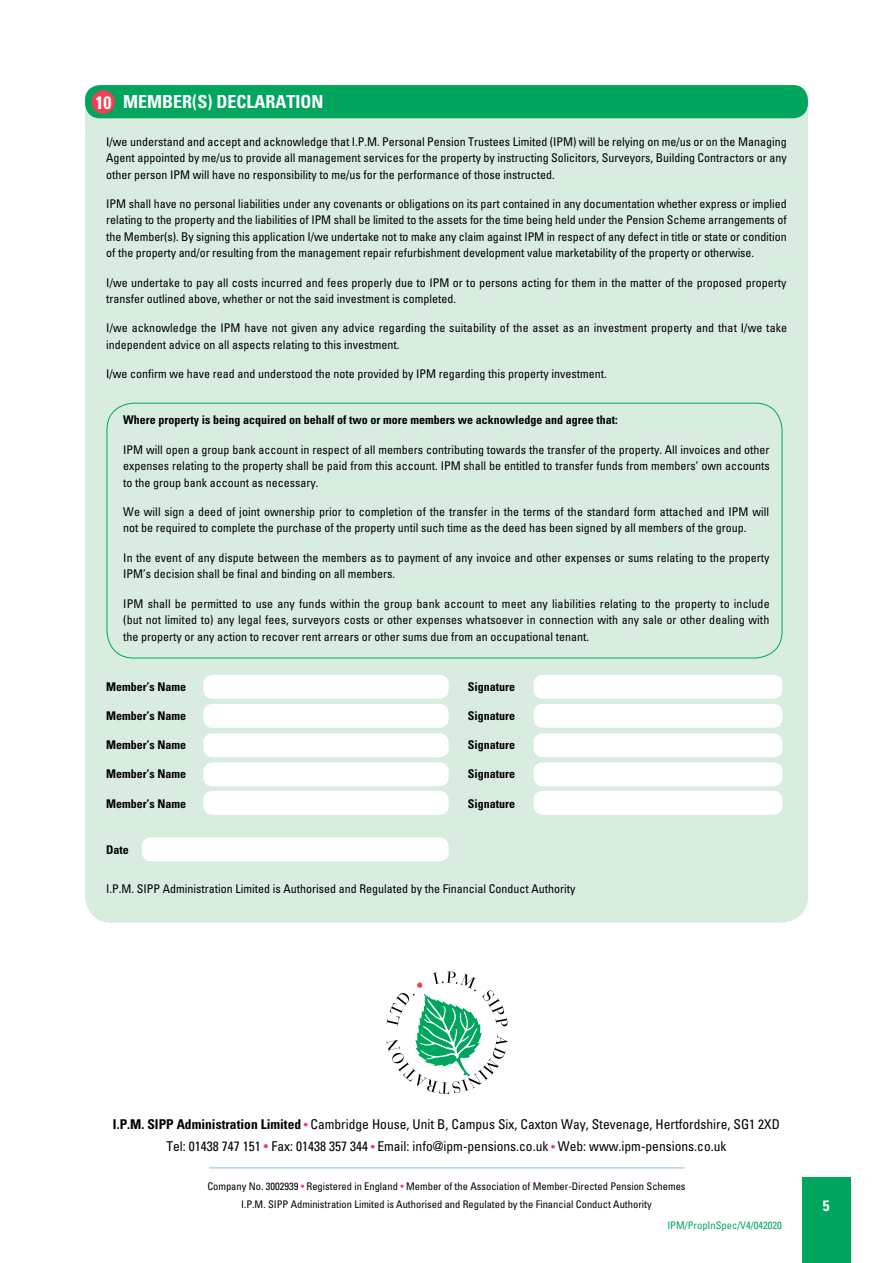
<style>
.page{position:relative;width:893px;height:1263px;background:#fff}
.page>*{position:absolute;margin:0;border:0;box-sizing:border-box;transform-origin:0 0}
.t1{font:700 condensed 18px "Univers";color:#fff}
.t2{font:700 condensed 15px "Univers";color:#fff}
.t3{font:condensed 13.5px/22.2px "Univers";color:#000;text-align:center}
.t4{font:condensed 12px/16.5px "Univers";color:#000;text-align:justify}
.t5{font:700 condensed 12px "Univers";color:#000}
.t6{font:condensed 10.5px/18px "Univers";color:#000;text-align:center}
.t7{font:condensed 10.5px "Univers";color:#00a65e}
.s1{font-weight:700}
.s2{font-size:12px;color:#ef4056}
.s3{color:#ef4056}
</style>
<div class="page">
<div style="left:802px;top:1178px;width:48px;height:85px;background:#00a65e"></div>
<div style="left:85px;top:118px;width:723px;height:805px;background:#d8ede0;border-radius:27px"></div>
<div style="left:85px;top:95px;width:723px;height:94px;background:#d8ede0"></div>
<div style="left:85px;top:85px;width:723px;height:33px;background:#00a65e;border-radius:15px"></div>
<div style="left:203px;top:675px;width:246px;height:24px;background:#fff;border-radius:9px"></div>
<div style="left:534px;top:675px;width:248px;height:24px;background:#fff;border-radius:9px"></div>
<div style="left:203px;top:704px;width:246px;height:24px;background:#fff;border-radius:9px"></div>
<div style="left:534px;top:704px;width:248px;height:24px;background:#fff;border-radius:9px"></div>
<div style="left:203px;top:733px;width:246px;height:24px;background:#fff;border-radius:9px"></div>
<div style="left:534px;top:733px;width:248px;height:24px;background:#fff;border-radius:9px"></div>
<div style="left:203px;top:762px;width:246px;height:24px;background:#fff;border-radius:9px"></div>
<div style="left:534px;top:762px;width:248px;height:24px;background:#fff;border-radius:9px"></div>
<div style="left:203px;top:791px;width:246px;height:24px;background:#fff;border-radius:9px"></div>
<div style="left:142px;top:837px;width:307px;height:24px;background:#fff;border-radius:9px"></div>
<div style="left:534px;top:791px;width:248px;height:24px;background:#fff;border-radius:9px"></div>
<div style="left:92px;top:90px;width:23px;height:24px;background:#ef4056;border-radius:50%"></div>
<svg style="left:386px;top:971px;width:122px;height:123px"></svg>
<hr style="left:209px;top:1167px;width:476px;height:1px;background:#85caa5">
<h1 class="t1" style="left:123px;top:90px;width:27px">Member</h1>
<h1 class="t1" style="left:192px;top:90px;width:35px">(s) Declaration</h1>
<p class="t4" style="left:106px;top:133px;width:682px">I/we understand and accept and acknowledge that I.P.M. Personal Pension Trustees Limited (IPM) will be relying on me/us or on the Managing Agent appointed by me/us to provide all management services for the property by instructing Solicitors, Surveyors, Building Contractors or any other person IPM will have no responsibility to me/us for the performance of those instructed.</p>
<p class="t4" style="left:106px;top:195px;width:682px">IPM shall have no personal liabilities under any covenants or obligations on its part contained in any documentation whether express or implied relating to the property and the liabilities of IPM shall be limited to the assets for the time being held under the Pension Scheme arrangements of the Member(s). By signing this application I/we undertake not to make any claim against IPM in respect of any defect in title or state or condition of the property and/or resulting from the management repair refurbishment development value marketability of the property or otherwise.</p>
<p class="t4" style="left:106px;top:274px;width:682px">I/we undertake to pay all costs incurred and fees properly due to IPM or to persons acting for them in the matter of the proposed property transfer outlined above, whether or not the said investment is completed.</p>
<p class="t4" style="left:106px;top:320px;width:682px">I/we acknowledge the IPM have not given any advice regarding the suitability of the asset as an investment property and that I/we take independent advice on all aspects relating to this investment.</p>
<p class="t4" style="left:106px;top:365px;width:502px">I/we confirm we have read and understood the note provided by IPM regarding this property investment.</p>
<p class="t5" style="left:123px;top:413px;width:496px">Where property is being acquired on behalf of two or more members we acknowledge and agree that:</p>
<p class="t4" style="left:123px;top:441px;width:648px">IPM will open a group bank account in respect of all members contributing towards the transfer of the property. All invoices and other expenses relating to the property shall be paid from this account. IPM shall be entitled to transfer funds from members’ own accounts to the group bank account as necessary.</p>
<p class="t4" style="left:123px;top:503px;width:647px">We will sign a deed of joint ownership prior to completion of the transfer in the terms of the standard form attached and IPM will not be required to complete the purchase of the property until such time as the deed has been signed by all members of the group.</p>
<p class="t4" style="left:123px;top:549px;width:648px">In the event of any dispute between the members as to payment of any invoice and other expenses or sums relating to the property<br>IPM’s decision shall be final and binding on all members.</p>
<p class="t4" style="left:123px;top:595px;width:648px">IPM shall be permitted to use any funds within the group bank account to meet any liabilities relating to the property to include (but not limited to) any legal fees, surveyors costs or other expenses whatsoever in connection with any sale or other dealing with the property or any action to recover rent arrears or other sums due from an occupational tenant.</p>
<p class="t5" style="left:106px;top:679px;width:81px">Member’s Name</p>
<p class="t5" style="left:468px;top:679px;width:49px">Signature</p>
<p class="t5" style="left:106px;top:708px;width:81px">Member’s Name</p>
<p class="t5" style="left:468px;top:708px;width:49px">Signature</p>
<p class="t5" style="left:106px;top:737px;width:81px">Member’s Name</p>
<p class="t5" style="left:468px;top:737px;width:49px">Signature</p>
<p class="t5" style="left:106px;top:767px;width:81px">Member’s Name</p>
<p class="t5" style="left:468px;top:767px;width:49px">Signature</p>
<p class="t5" style="left:106px;top:796px;width:81px">Member’s Name</p>
<p class="t5" style="left:468px;top:796px;width:49px">Signature</p>
<p class="t5" style="left:106px;top:842px;width:24px">Date</p>
<p class="t4" style="left:106px;top:880px;width:471px">I.P.M. SIPP Administration Limited is Authorised and Regulated by the Financial Conduct Authority</p>
<h1 class="t1" style="left:95px;top:92px;width:17px">10</h1>
<p class="t3" style="left:113px;top:1112px;width:668px"><span class="s1">I.P.M. SIPP Administration Limited</span> <span class="s2">•</span> Cambridge House, Unit B, Campus Six, Caxton Way, Stevenage, Hertfordshire, SG1 2XD<br>Tel: 01438 747 151 <span class="s3">•</span> Fax: 01438 357 344 <span class="s2">•</span> Email: info@ipm-pensions.co.uk <span class="s2">•</span> Web: www.ipm-pensions.co.uk</p>
<p class="t6" style="left:207px;top:1176px;width:480px">Company No. 3002939 <span class="s3">•</span> Registered in England <span class="s3">•</span> Member of the Association of Member-Directed Pension Schemes<br>I.P.M. SIPP Administration Limited is Authorised and Regulated by the Financial Conduct Authority</p>
<p class="t7" style="left:667px;top:1218px;width:116px">IPM/PropInSpec/V4/042020</p>
<p class="t2" style="left:823px;top:1196px;width:8px">5</p>
</div>
